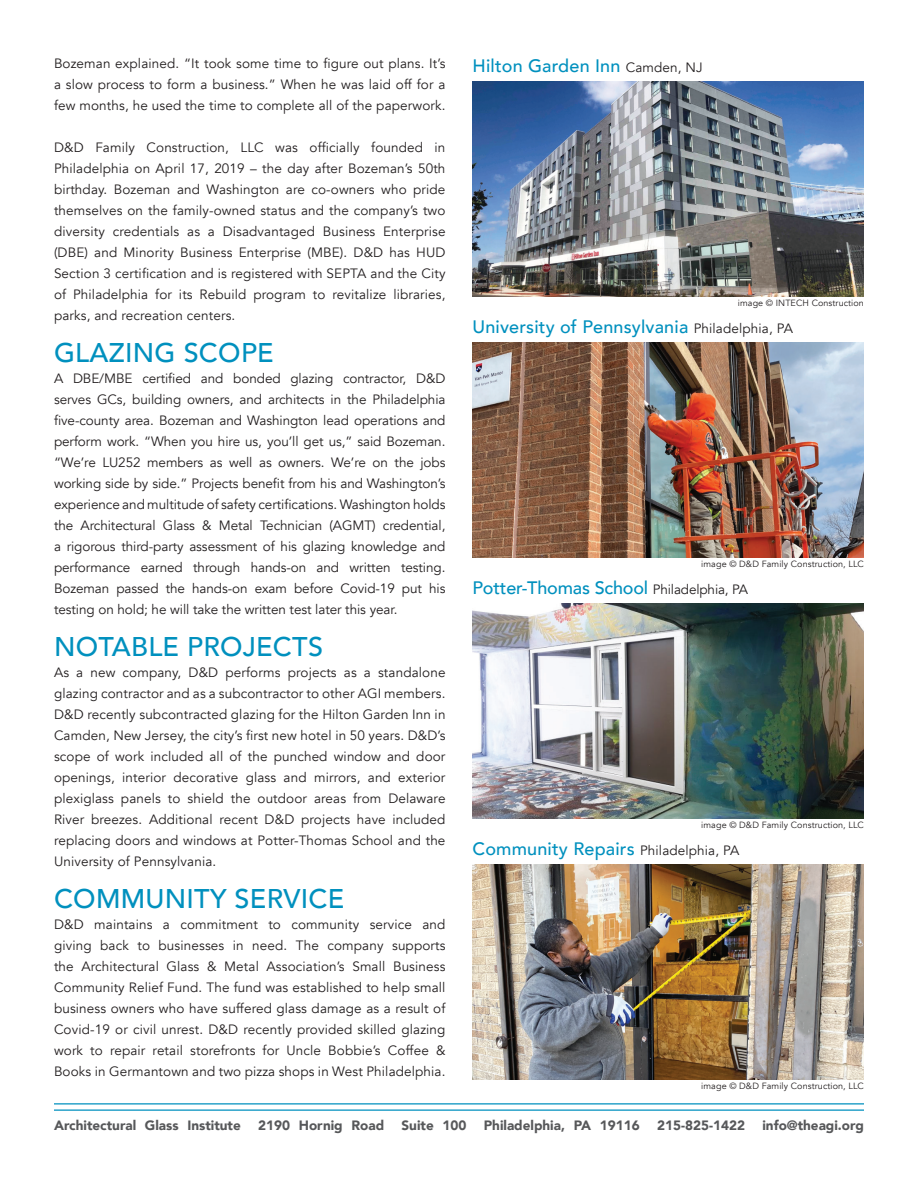
<style>
.page{position:relative;width:918px;height:1188px;background:#fff}
.page>*{position:absolute;margin:0;border:0;box-sizing:border-box;transform-origin:0 0}
.t1{font:500 27px "Avenir";letter-spacing:.01em;color:#0090be}
.t2{font:500 18px "Avenir";letter-spacing:.01em;color:#0090be}
.t3{font:500 18px "Avenir";letter-spacing:-.01em;color:#0090be}
.t4{font:13.5px/21px "Avenir";letter-spacing:.01em;color:#231f20;text-align:justify}
.t5{font:900 13.5px "Avenir";color:#57585a}
.t6{font:9px "Avenir";letter-spacing:.01em;color:#231f20}
.s1{font-weight:400;font-size:13.5px;color:#231f20}
</style>
<div class="page">
<hr style="left:54px;top:1103px;width:810px;height:2px;background:#0090be">
<hr style="left:54px;top:1109px;width:810px;height:2px;background:#0090be">
<img style="left:472px;top:603px;width:392px;height:216px">
<img style="left:472px;top:81px;width:392px;height:216px">
<img style="left:472px;top:864px;width:392px;height:216px">
<img style="left:472px;top:342px;width:392px;height:216px">
<p class="t4" style="left:54px;top:53px;width:393px">Bozeman explained. “It took some time to figure out plans. It’s a slow process to form a business.” When he was laid off for a few months, he used the time to complete all of the paperwork.</p>
<p class="t4" style="left:54px;top:137px;width:393px">D&amp;D Family Construction, LLC was officially founded in Philadelphia on April 17, 2019 – the day after Bozeman’s 50th birthday. Bozeman and Washington are co-owners who pride themselves on the family-owned status and the company’s two diversity credentials as a Disadvantaged Business Enterprise (DBE) and Minority Business Enterprise (MBE). D&amp;D has HUD Section 3 certification and is registered with SEPTA and the City of Philadelphia for its Rebuild program to revitalize libraries, parks, and recreation centers.</p>
<p class="t1" style="left:54px;top:329px;width:221px">GLAZING SCOPE</p>
<p class="t4" style="left:54px;top:368px;width:393px">A DBE/MBE certified and bonded glazing contractor, D&amp;D serves GCs, building owners, and architects in the Philadelphia five-county area. Bozeman and Washington lead operations and perform work. “When you hire us, you’ll get us,” said Bozeman. “We’re LU252 members as well as owners. We’re on the jobs working side by side.” Projects benefit from his and Washington’s experience and multitude of safety certifications. Washington holds the Architectural Glass &amp; Metal Technician (AGMT) credential, a rigorous third-party assessment of his glazing knowledge and performance earned through hands-on and written testing.<br>Bozeman passed the hands-on exam before Covid-19 put his testing on hold; he will take the written test later this year.</p>
<p class="t1" style="left:54px;top:623px;width:271px">NOTABLE PROJECTS</p>
<p class="t4" style="left:54px;top:662px;width:393px">As a new company, D&amp;D performs projects as a standalone glazing contractor and as a subcontractor to other AGI members.<br>D&amp;D recently subcontracted glazing for the Hilton Garden Inn in Camden, New Jersey, the city’s first new hotel in 50 years. D&amp;D’s scope of work included all of the punched window and door openings, interior decorative glass and mirrors, and exterior plexiglass panels to shield the outdoor areas from Delaware River breezes. Additional recent D&amp;D projects have included replacing doors and windows at Potter-Thomas School and the University of Pennsylvania.</p>
<p class="t1" style="left:54px;top:875px;width:292px">COMMUNITY SERVICE</p>
<p class="t4" style="left:54px;top:914px;width:393px">D&amp;D maintains a commitment to community service and giving back to businesses in need. The company supports the Architectural Glass &amp; Metal Association’s Small Business Community Relief Fund. The fund was established to help small business owners who have suffered glass damage as a result of Covid-19 or civil unrest. D&amp;D recently provided skilled glazing work to repair retail storefronts for Uncle Bobbie’s Coffee &amp; Books in Germantown and two pizza shops in West Philadelphia.</p>
<p class="t2" style="left:472px;top:50px;width:232px">Hilton Garden Inn <span class="s1">Camden, NJ</span></p>
<p class="t6" style="left:738px;top:298px;width:128px">image © INTECH Construction</p>
<p class="t2" style="left:472px;top:311px;width:322px">University of Pennsylvania <span class="s1">Philadelphia, PA</span></p>
<p class="t6" style="left:701px;top:559px;width:164px">image © D&amp;D Family Construction, LLC</p>
<p class="t3" style="left:472px;top:572px;width:277px">Potter-Thomas School <span class="s1">Philadelphia, PA</span></p>
<p class="t6" style="left:701px;top:820px;width:164px">image © D&amp;D Family Construction, LLC</p>
<p class="t2" style="left:472px;top:833px;width:268px">Community Repairs <span class="s1">Philadelphia, PA</span></p>
<p class="t6" style="left:701px;top:1081px;width:164px">image © D&amp;D Family Construction, LLC</p>
<p class="t5" style="left:54px;top:1114px;width:188px">Architectural Glass Institute</p>
<p class="t5" style="left:258px;top:1114px;width:128px">2190 Hornig Road</p>
<p class="t5" style="left:402px;top:1114px;width:66px">Suite 100</p>
<p class="t5" style="left:484px;top:1114px;width:158px">Philadelphia, PA 19116</p>
<p class="t5" style="left:657px;top:1114px;width:89px">215-825-1422</p>
<p class="t5" style="left:762px;top:1114px;width:103px">info@theagi.org</p>
</div>
